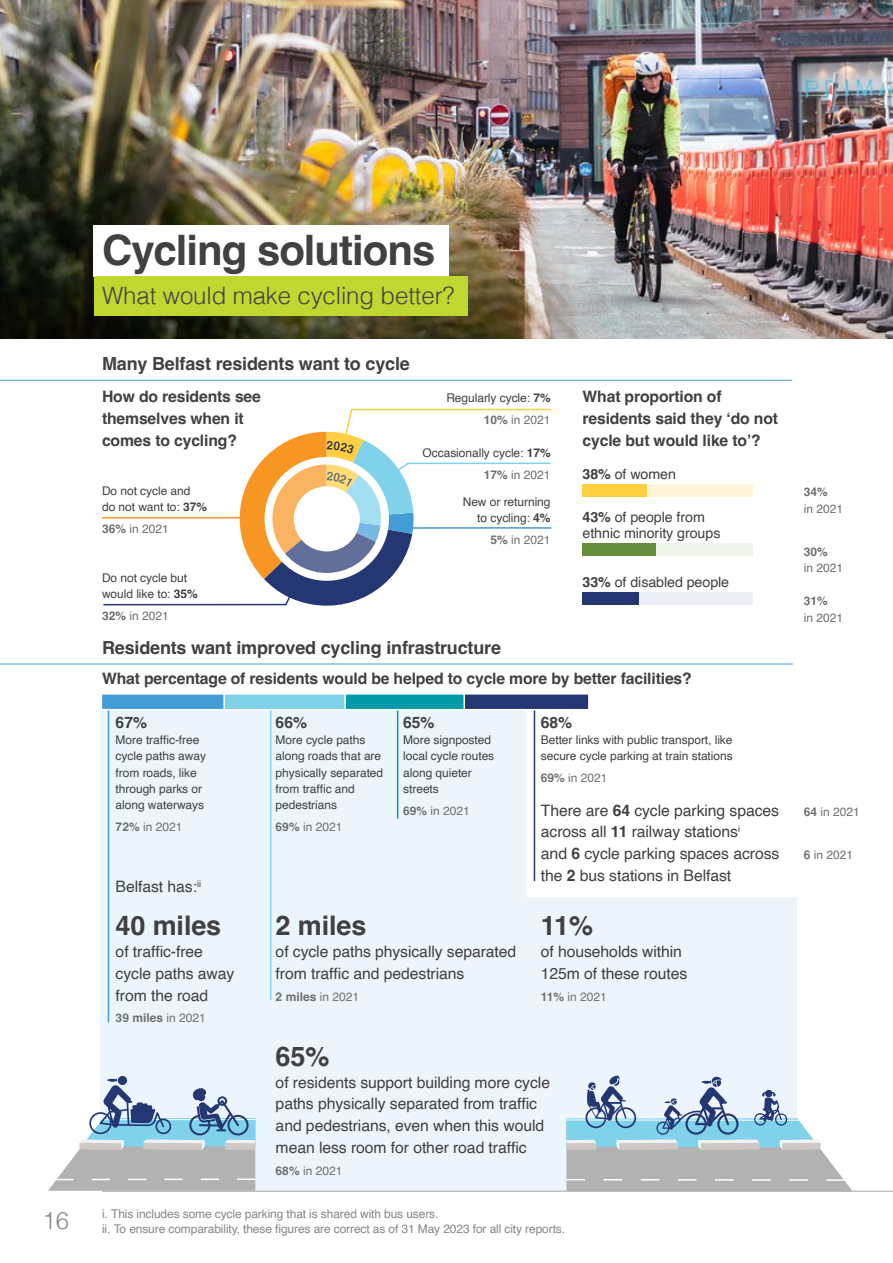
<style>
.page{position:relative;width:893px;height:1263px;background:#fff}
.page>*{position:absolute;margin:0;border:0;box-sizing:border-box;transform-origin:0 0}
.Page_title__h2{font:700 42px "Helvetica";letter-spacing:-.025em;color:#414042}
.Stat__p{font:700 27px "Helvetica";letter-spacing:-.005em;color:#414042}
.Page_subtitle__p{font:300 24px "Helvetica";letter-spacing:-.005em;color:#414042}
.t1{font:300 24px "Helvetica";color:#878787}
.Section_heading__h3{font:700 18px "Helvetica";letter-spacing:-.01em;color:#414042}
.Stat__p-2{font:15.75px/21.8px "Helvetica";letter-spacing:-.005em;color:#414042}
.Stat_Graph_title__h4{font:700 15.75px/21.8px "Helvetica";letter-spacing:-.01em;color:#414042}
.Even_smaller_stat__eg_pie_graph_label___{font:700 15.75px "Helvetica";letter-spacing:-.005em;color:#414042}
.Smaller_stat__p{font:14.25px/16.4px "Helvetica";letter-spacing:-.005em;color:#414042}
.Even_smaller_stat__eg_pie_graph_label___-2{font:12px/16.4px "Helvetica";letter-spacing:-.005em;color:#414042}
.Stat__p-3{font:12px "Helvetica";letter-spacing:-.01em;color:#878787}
._2021_stat{font:12px/16.4px "Helvetica";color:#706f6f}
._2021_stat__right{font:12px "Helvetica";color:#706f6f}
._2021_stat-2{font:700 12px "Helvetica";color:#706f6f}
.Stat__p-4{font:12px "Helvetica";color:#706f6f}
.s1{font-weight:700}
.s2{font-size:15.9px}
.s3{font-weight:400}
.s4{font-size:12.15px}
</style>
<div class="page">
<div style="left:101px;top:707px;width:425px;height:434px;background:#ecf5fb"></div>
<div style="left:101px;top:897px;width:696px;height:294px;background:#ecf5fb"></div>
<hr style="left:0;top:380px;width:792px;height:1px;background:#459dd7">
<hr style="left:0;top:664px;width:793px;height:1px;background:#459dd7">
<svg style="left:118px;top:1076px;width:9px;height:9px"></svg>
<svg style="left:48px;top:1078px;width:207px;height:113px"></svg>
<svg style="left:566px;top:1075px;width:286px;height:116px"></svg>
<hr style="left:102px;top:1191px;width:791px;height:1px;background:#b2b2b2">
<img style="left:0;top:0;width:893px;height:338px">
<hr style="left:270px;top:706px;width:1px;height:294px;background:#7fd2ea">
<hr style="left:108px;top:706px;width:1px;height:316px;background:#459dd7">
<hr style="left:534px;top:706px;width:1px;height:175px;background:#253773">
<hr style="left:397px;top:706px;width:1px;height:112px;background:#009ba7">
<div style="left:583px;top:484px;width:170px;height:12px;background:#fff5d9"></div>
<div style="left:583px;top:543px;width:170px;height:13px;background:#f0f4ec"></div>
<div style="left:583px;top:592px;width:170px;height:13px;background:#eeeff4"></div>
<div style="left:583px;top:484px;width:64px;height:12px;background:#ffcf41"></div>
<div style="left:583px;top:543px;width:73px;height:13px;background:#668f3d"></div>
<div style="left:583px;top:592px;width:56px;height:13px;background:#253773"></div>
<svg style="left:102px;top:408px;width:450px;height:198px"></svg>
<div style="left:463px;top:693px;width:127px;height:17px;background:#253773;border:2px solid #fff"></div>
<div style="left:344px;top:693px;width:121px;height:17px;background:#009ba7;border:2px solid #fff"></div>
<div style="left:223px;top:693px;width:123px;height:17px;background:#7fd2ea;border:2px solid #fff"></div>
<div style="left:101px;top:693px;width:124px;height:17px;background:#459dd7;border:2px solid #fff"></div>
<div style="left:94px;top:225px;width:355px;height:52px;background:#fff"></div>
<div style="left:94px;top:277px;width:373px;height:39px;background:#c0d631"></div>
<h3 class="t1" style="left:43px;top:1200px;width:28px">16</h3>
<h2 class="Page_title__h2" style="left:102px;top:225px;width:335px">Cycling solutions</h2>
<p class="Page_subtitle__p" style="left:102px;top:275px;width:354px">What would make cycling better?</p>
<h3 class="Section_heading__h3" style="left:102px;top:352px;width:309px">Many Belfast residents want to cycle</h3>
<h4 class="Stat_Graph_title__h4" style="left:102px;top:388px;width:160px">How do residents see themselves when it comes to cycling?</h4>
<p class="Even_smaller_stat__eg_pie_graph_label___-2" style="left:446px;top:390px;width:106px">Regularly cycle: <span class="s1">7%</span></p>
<p class="_2021_stat__right" style="left:484px;top:411px;width:68px"><span class="s1">10%</span> in 2021</p>
<p class="Even_smaller_stat__eg_pie_graph_label___-2" style="left:423px;top:445px;width:130px">Occasionally cycle: <span class="s1">17%</span></p>
<p class="_2021_stat__right" style="left:484px;top:465px;width:68px"><span class="s1">17%</span> in 2021</p>
<p class="Even_smaller_stat__eg_pie_graph_label___-2" style="left:463px;top:494px;width:89px;text-align:right">New or returning to cycling: <span class="s1">4%</span></p>
<p class="_2021_stat__right" style="left:490px;top:530px;width:62px"><span class="s1">5%</span> in 2021</p>
<p class="Even_smaller_stat__eg_pie_graph_label___-2" style="left:102px;top:483px;width:106px">Do not cycle and<br>do not want to: <span class="s1">37%</span></p>
<p class="_2021_stat" style="left:102px;top:521px;width:68px"><span class="s1">36%</span> in 2021</p>
<p class="Even_smaller_stat__eg_pie_graph_label___-2" style="left:102px;top:570px;width:97px">Do not cycle but would like to: <span class="s1">35%</span></p>
<p class="_2021_stat" style="left:102px;top:608px;width:68px"><span class="s1">32%</span> in 2021</p>
<h4 class="Stat_Graph_title__h4" style="left:583px;top:388px;width:197px">What proportion of residents said they ‘do not cycle but would like to’?</h4>
<p class="Smaller_stat__p" style="left:583px;top:466px;width:95px"><span class="s1">38%</span> of women</p>
<p class="Smaller_stat__p" style="left:583px;top:509px;width:139px"><span class="s1">43%</span> of people from ethnic minority groups</p>
<p class="Smaller_stat__p" style="left:583px;top:575px;width:148px"><span class="s1">33%</span> of disabled people</p>
<p class="_2021_stat" style="left:804px;top:484px;width:41px"><span class="s1">34%<br></span>in 2021</p>
<p class="_2021_stat" style="left:804px;top:544px;width:41px"><span class="s1">30%<br></span>in 2021</p>
<p class="_2021_stat" style="left:804px;top:593px;width:41px"><span class="s1">31%<br></span>in 2021</p>
<h3 class="Section_heading__h3" style="left:102px;top:636px;width:401px">Residents want improved cycling infrastructure</h3>
<h4 class="Stat_Graph_title__h4" style="left:102px;top:670px;width:591px">What percentage of residents would be helped to cycle more by better facilities?</h4>
<p class="Even_smaller_stat__eg_pie_graph_label___" style="left:116px;top:713px;width:33px">67%</p>
<p class="Even_smaller_stat__eg_pie_graph_label___-2" style="left:116px;top:732px;width:92px">More traffic‑free cycle paths away from roads, like through parks or along waterways</p>
<p class="_2021_stat" style="left:116px;top:819px;width:68px"><span class="s1">72%</span> in 2021</p>
<p class="Even_smaller_stat__eg_pie_graph_label___" style="left:276px;top:713px;width:33px">66%</p>
<p class="Even_smaller_stat__eg_pie_graph_label___-2" style="left:276px;top:732px;width:109px">More cycle paths along roads that are physically separated from traffic and pedestrians</p>
<p class="_2021_stat" style="left:276px;top:819px;width:68px"><span class="s1">69%</span> in 2021</p>
<p class="Even_smaller_stat__eg_pie_graph_label___" style="left:403px;top:713px;width:33px">65%</p>
<p class="Even_smaller_stat__eg_pie_graph_label___-2" style="left:403px;top:732px;width:93px">More signposted local cycle routes along quieter streets</p>
<p class="_2021_stat" style="left:403px;top:803px;width:68px"><span class="s1">69%</span> in 2021</p>
<p class="Even_smaller_stat__eg_pie_graph_label___" style="left:541px;top:713px;width:33px">68%</p>
<p class="Even_smaller_stat__eg_pie_graph_label___-2" style="left:541px;top:732px;width:193px">Better links with public transport, like secure cycle parking at train stations</p>
<p class="_2021_stat" style="left:541px;top:770px;width:68px"><span class="s1">69%</span> in 2021</p>
<p class="Stat__p-2" style="left:541px;top:800px;width:240px">There are <span class="s1">64</span> cycle parking spaces across all <span class="s1">11</span> railway stations<sup>i<br></sup><span class="s2">and</span> <span class="s1">6</span> cycle parking spaces across the <span class="s1">2</span> bus stations in Belfast</p>
<p class="Stat__p-4" style="left:804px;top:802px;width:58px"><span class="s1">64</span> in 2021</p>
<p class="Stat__p-4" style="left:804px;top:845px;width:51px"><span class="s1">6</span> in 2021</p>
<p class="Stat__p-2" style="left:116px;top:876px;width:87px">Belfast has:<sup>ii</sup></p>
<p class="Stat__p" style="left:116px;top:909px;width:107px">40 miles</p>
<p class="Stat__p-2" style="left:116px;top:941px;width:120px">of traffic‑free cycle paths away from the road</p>
<p class="_2021_stat-2" style="left:116px;top:1011px;width:92px">39 miles <span class="s3">in 2021</span></p>
<p class="Stat__p" style="left:276px;top:909px;width:92px">2 miles</p>
<p class="Stat__p-2" style="left:276px;top:941px;width:242px">of cycle paths physically separated from traffic and pedestrians</p>
<p class="_2021_stat-2" style="left:276px;top:989px;width:85px">2 miles <span class="s3">in 2021</span></p>
<p class="Stat__p" style="left:541px;top:909px;width:54px">11%</p>
<p class="Stat__p-2" style="left:541px;top:941px;width:148px">of households within<br>125m of these routes</p>
<p class="_2021_stat" style="left:541px;top:988px;width:68px"><span class="s1">11%</span> in 2021</p>
<p class="Stat__p" style="left:276px;top:1040px;width:55px">65%</p>
<p class="Stat__p-2" style="left:276px;top:1072px;width:276px">of residents support building more cycle paths physically separated from traffic and pedestrians, even when this would mean less room for other road traffic</p>
<p class="_2021_stat" style="left:276px;top:1162px;width:68px"><span class="s1">68%</span> in 2021</p>
<p class="Stat__p-3" style="left:102px;top:1205px;width:338px"><span class="s4">i.</span> This includes some cycle parking that is shared with bus users.</p>
<p class="Stat__p-3" style="left:102px;top:1219px;width:465px"><span class="s4">ii.</span> To ensure comparability, these figures are correct as of 31 May 2023 for all city reports.</p>
</div>
